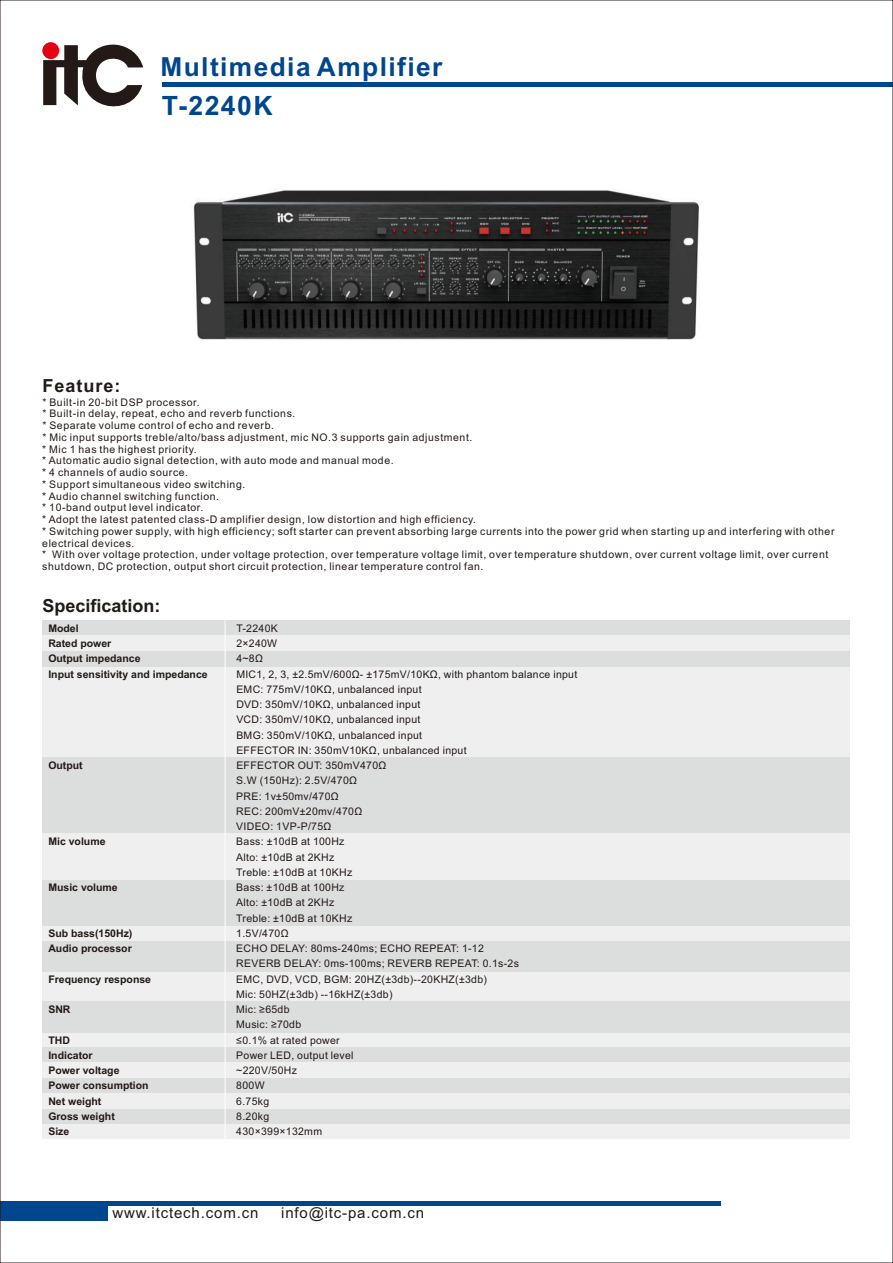
<style>
.page{position:relative;width:893px;height:1263px;background:#fff}
.page>*{position:absolute;margin:0;border:0;box-sizing:border-box;transform-origin:0 0}
.t1{font:700 26.55px "Arial";letter-spacing:.055em;color:#00468e}
.t2{font:700 26.25px "Arial";letter-spacing:.055em;color:#00468e}
.t3{font:700 18px "Arial";color:#231916}
.t4{font:700 18px "Arial";letter-spacing:.055em;color:#231916}
.t5{font:15px "Arial";letter-spacing:.055em;color:#231916}
.t6{font:10.5px/11.7px "Arial";letter-spacing:.055em;color:#231916}
.t7{font:10.5px/15.3px "Arial";letter-spacing:.03em;color:#231916}
.t8{font:700 10.5px/15.3px "Arial";color:#231916}
</style>
<div class="page">
<hr style="left:0;top:1202px;width:720px;height:4px;background:#00468e">
<div style="left:0;top:1202px;width:108px;height:18px;background:#00468e"></div>
<hr style="left:163px;top:82px;width:730px;height:4px;background:#00468e">
<svg style="left:43px;top:42px;width:100px;height:65px"></svg>
<div style="left:42px;top:620px;width:808px;height:519px;background:#efeff0"></div>
<div style="left:42px;top:620px;width:808px;height:15px;background:#dcdddd"></div>
<div style="left:42px;top:651px;width:808px;height:15px;background:#dcdddd"></div>
<div style="left:42px;top:1047px;width:808px;height:15px;background:#dcdddd"></div>
<div style="left:42px;top:757px;width:808px;height:76px;background:#dcdddd"></div>
<div style="left:42px;top:1078px;width:808px;height:15px;background:#dcdddd"></div>
<div style="left:42px;top:1109px;width:808px;height:15px;background:#dcdddd"></div>
<div style="left:42px;top:1001px;width:808px;height:32px;background:#dcdddd"></div>
<div style="left:42px;top:880px;width:808px;height:45px;background:#dcdddd"></div>
<div style="left:42px;top:941px;width:808px;height:31px;background:#dcdddd"></div>
<img style="left:193px;top:190px;width:506px;height:150px">
<hr style="left:225px;top:620px;width:1px;height:519px;background:#fff">
<h2 class="t2" style="left:160px;top:57px;width:283px">Multimedia Amplifier</h2>
<h1 class="t1" style="left:162px;top:95px;width:112px">T-2240K</h1>
<h3 class="t4" style="left:42px;top:379px;width:80px">Feature:</h3>
<p class="t6" style="left:42px;top:397px;width:794px">* Built-in 20-bit DSP processor.<br>* Built-in delay, repeat, echo and reverb functions.<br>* Separate volume control of echo and reverb.<br>* Mic input supports treble/alto/bass adjustment, mic NO.3 supports gain adjustment.<br>* Mic 1 has the highest priority.<br>* Automatic audio signal detection, with auto mode and manual mode.<br>* 4 channels of audio source.<br>* Support simultaneous video switching.<br>* Audio channel switching function.<br>* 10-band output level indicator.<br>* Adopt the latest patented class-D amplifier design, low distortion and high efficiency.<br>* Switching power supply, with high efficiency; soft starter can prevent absorbing large currents into the power grid when starting up and interfering with other electrical devices.<br>* With over voltage protection, under voltage protection, over temperature voltage limit, over temperature shutdown, over current voltage limit, over current shutdown, DC protection, output short circuit protection, linear temperature control fan.</p>
<h3 class="t3" style="left:42px;top:599px;width:120px">Specification:</h3>
<p class="t8" style="left:48px;top:621px;width:161px">Model<br>Rated power<br>Output impedance<br>Input sensitivity and impedance</p>
<p class="t7" style="left:236px;top:621px;width:343px">T-2240K<br>2×240W<br>4~8Ω<br>MIC1, 2, 3, ±2.5mV/600Ω- ±175mV/10KΩ, with phantom balance input<br>EMC: 775mV/10KΩ, unbalanced input<br>DVD: 350mV/10KΩ, unbalanced input<br>VCD: 350mV/10KΩ, unbalanced input<br>BMG: 350mV/10KΩ, unbalanced input<br>EFFECTOR IN: 350mV10KΩ, unbalanced input<br>EFFECTOR OUT: 350mV470Ω<br>S.W (150Hz): 2.5V/470Ω<br>PRE: 1v±50mv/470Ω<br>REC: 200mV±20mv/470Ω<br>VIDEO: 1VP-P/75Ω<br>Bass: ±10dB at 100Hz<br>Alto: ±10dB at 2KHz<br>Treble: ±10dB at 10KHz<br>Bass: ±10dB at 100Hz<br>Alto: ±10dB at 2KHz<br>Treble: ±10dB at 10KHz<br>1.5V/470Ω<br>ECHO DELAY: 80ms-240ms; ECHO REPEAT: 1-12<br>REVERB DELAY: 0ms-100ms; REVERB REPEAT: 0.1s-2s<br>EMC, DVD, VCD, BGM: 20HZ(±3db)--20KHZ(±3db)<br>Mic: 50HZ(±3db) --16kHZ(±3db)<br>Mic: ≥65db<br>Music: ≥70db<br>≤0.1% at rated power<br>Power LED, output level<br>~220V/50Hz<br>800W<br>6.75kg<br>8.20kg<br>430×399×132mm</p>
<p class="t8" style="left:48px;top:759px;width:36px">Output</p>
<p class="t8" style="left:48px;top:835px;width:59px">Mic volume</p>
<p class="t8" style="left:48px;top:881px;width:71px">Music volume</p>
<p class="t8" style="left:48px;top:926px;width:86px">Sub bass(150Hz)<br>Audio processor</p>
<p class="t8" style="left:48px;top:972px;width:104px">Frequency response</p>
<p class="t8" style="left:48px;top:1003px;width:24px">SNR</p>
<p class="t8" style="left:48px;top:1033px;width:102px">THD<br>Indicator<br>Power voltage<br>Power consumption<br>Net weight<br>Gross weight<br>Size</p>
<h3 class="t5" style="left:112px;top:1207px;width:147px">www.itctech.com.cn</h3>
<h3 class="t5" style="left:281px;top:1207px;width:144px">info@itc-pa.com.cn</h3>
</div>
